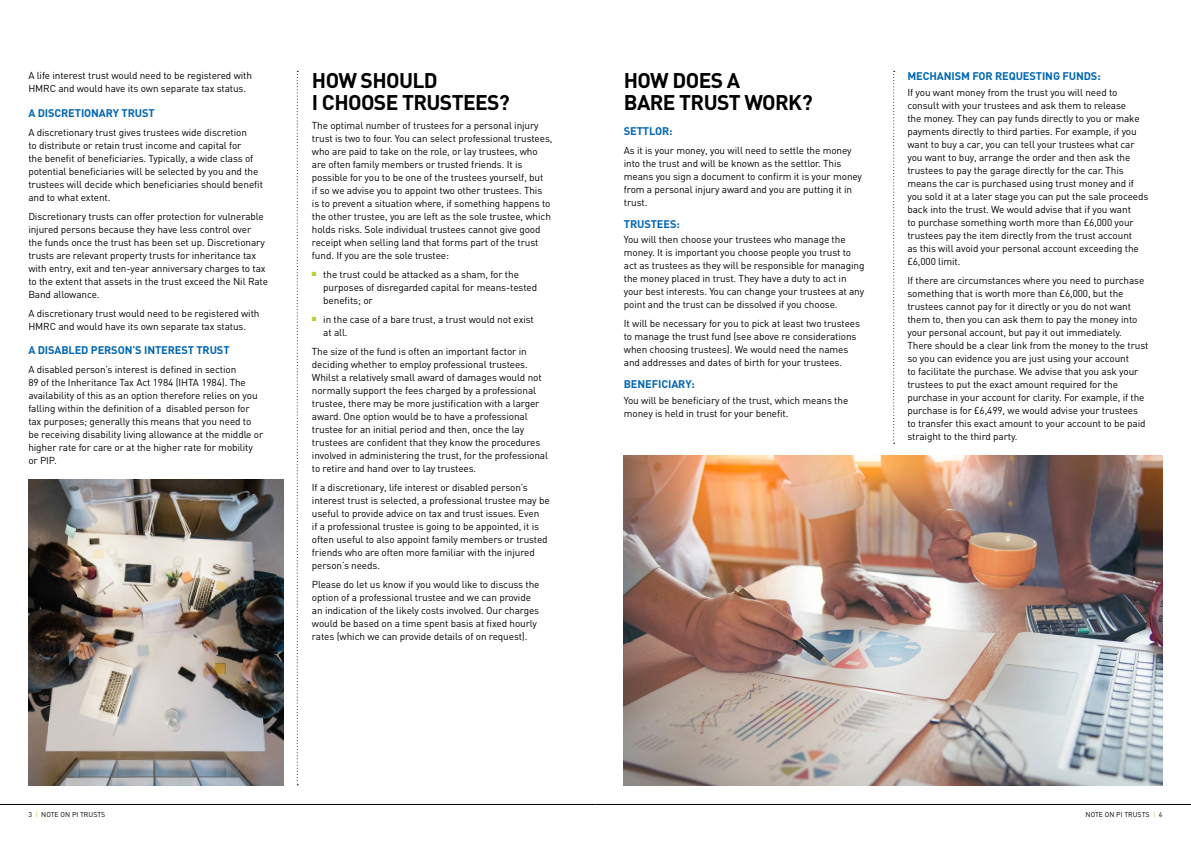
<style>
.page{position:relative;width:1191px;height:842px;background:#fff}
.page>*{position:absolute;margin:0;border:0;box-sizing:border-box;transform-origin:0 0}
.t1{font:700 21px/22px "DIN";letter-spacing:-.03em;color:#000}
.t2{font:700 11px "DIN";letter-spacing:-.01em;color:#0066b3}
.t3{font:10px/13px "DIN";letter-spacing:-.01em;color:#000}
.t4{font:7px "DIN";color:#000}
.s1{color:#b3d235}
</style>
<div class="page">
<img style="left:28px;top:480px;width:255px;height:305px">
<img style="left:624px;top:455px;width:538px;height:330px">
<svg style="left:297px;top:71px;width:1px;height:714px"></svg>
<svg style="left:893px;top:71px;width:1px;height:373px"></svg>
<hr style="left:595px;top:804px;width:596px;height:1px;background:#000">
<hr style="left:0;top:804px;width:595px;height:1px;background:#000">
<p class="t3" style="left:28px;top:69px;width:225px">A life interest trust would need to be registered with<br>HMRC and would have its own separate tax status.</p>
<p class="t2" style="left:28px;top:106px;width:128px">A DISCRETIONARY TRUST</p>
<p class="t3" style="left:28px;top:125px;width:236px">A discretionary trust gives trustees wide discretion<br>to distribute or retain trust income and capital for<br>the benefit of beneficiaries. Typically, a wide class of potential beneficiaries will be selected by you and the trustees will decide which beneficiaries should benefit and to what extent.</p>
<p class="t3" style="left:28px;top:209px;width:241px">Discretionary trusts can offer protection for vulnerable injured persons because they have less control over<br>the funds once the trust has been set up. Discretionary trusts are relevant property trusts for inheritance tax with entry, exit and ten-year anniversary charges to tax to the extent that assets in the trust exceed the Nil Rate Band allowance.</p>
<p class="t3" style="left:28px;top:306px;width:233px">A discretionary trust would need to be registered with<br>HMRC and would have its own separate tax status.</p>
<p class="t2" style="left:28px;top:343px;width:203px">A DISABLED PERSON’S INTEREST TRUST</p>
<p class="t3" style="left:28px;top:363px;width:236px">A disabled person’s interest is defined in section<br>89 of the Inheritance Tax Act 1984 (IHTA 1984). The availability of this as an option therefore relies on you falling within the definition of a disabled person for tax purposes; generally this means that you need to be receiving disability living allowance at the middle or higher rate for care or at the higher rate for mobility or PIP.</p>
<h1 class="t1" style="left:312px;top:69px;width:199px">HOW SHOULD<br>I CHOOSE TRUSTEES?</h1>
<p class="t3" style="left:312px;top:119px;width:242px">The optimal number of trustees for a personal injury trust is two to four. You can select professional trustees, who are paid to take on the role, or lay trustees, who are often family members or trusted friends. It is possible for you to be one of the trustees yourself, but<br>if so we advise you to appoint two other trustees. This<br>is to prevent a situation where, if something happens to the other trustee, you are left as the sole trustee, which holds risks. Sole individual trustees cannot give good receipt when selling land that forms part of the trust fund. If you are the sole trustee:</p>
<p class="t3" style="left:323px;top:268px;width:215px;text-indent:-11px"><sup>■</sup> the trust could be attacked as a sham, for the purposes of disregarded capital for means-tested benefits; or</p>
<p class="t3" style="left:323px;top:313px;width:212px;text-indent:-11px"><sup>■</sup> in the case of a bare trust, a trust would not exist at all.</p>
<p class="t3" style="left:312px;top:345px;width:238px">The size of the fund is often an important factor in deciding whether to employ professional trustees.<br>Whilst a relatively small award of damages would not normally support the fees charged by a professional trustee, there may be more justification with a larger award. One option would be to have a professional trustee for an initial period and then, once the lay trustees are confident that they know the procedures involved in administering the trust, for the professional to retire and hand over to lay trustees.</p>
<p class="t3" style="left:312px;top:481px;width:239px">If a discretionary, life interest or disabled person’s interest trust is selected, a professional trustee may be useful to provide advice on tax and trust issues. Even<br>if a professional trustee is going to be appointed, it is often useful to also appoint family members or trusted friends who are often more familiar with the injured person’s needs.</p>
<p class="t3" style="left:312px;top:578px;width:229px">Please do let us know if you would like to discuss the option of a professional trustee and we can provide an indication of the likely costs involved. Our charges would be based on a time spent basis at fixed hourly rates (which we can provide details of on request).</p>
<h1 class="t1" style="left:624px;top:69px;width:190px">HOW DOES A<br>BARE TRUST WORK?</h1>
<p class="t2" style="left:624px;top:123px;width:50px">SETTLOR:</p>
<p class="t3" style="left:624px;top:143px;width:240px">As it is your money, you will need to settle the money into the trust and will be known as the settlor. This means you sign a document to confirm it is your money from a personal injury award and you are putting it in trust.</p>
<p class="t2" style="left:624px;top:216px;width:57px">TRUSTEES:</p>
<p class="t3" style="left:624px;top:233px;width:242px">You will then choose your trustees who manage the money. It is important you choose people you trust to act as trustees as they will be responsible for managing the money placed in trust. They have a duty to act in your best interests. You can change your trustees at any point and the trust can be dissolved if you choose.</p>
<p class="t3" style="left:624px;top:317px;width:238px">It will be necessary for you to pick at least two trustees to manage the trust fund (see above re considerations when choosing trustees). We would need the names and addresses and dates of birth for your trustees.</p>
<p class="t2" style="left:624px;top:377px;width:73px">BENEFICIARY:</p>
<p class="t3" style="left:624px;top:394px;width:226px">You will be beneficiary of the trust, which means the money is held in trust for your benefit.</p>
<p class="t2" style="left:907px;top:69px;width:195px">MECHANISM FOR REQUESTING FUNDS:</p>
<p class="t3" style="left:907px;top:86px;width:242px">If you want money from the trust you will need to consult with your trustees and ask them to release<br>the money. They can pay funds directly to you or make payments directly to third parties. For example, if you want to buy a car, you can tell your trustees what car you want to buy, arrange the order and then ask the trustees to pay the garage directly for the car. This means the car is purchased using trust money and if you sold it at a later stage you can put the sale proceeds back into the trust. We would advise that if you want<br>to purchase something worth more than £6,000 your trustees pay the item directly from the trust account<br>as this will avoid your personal account exceeding the £6,000 limit.</p>
<p class="t3" style="left:907px;top:274px;width:242px">If there are circumstances where you need to purchase something that is worth more than £6,000, but the trustees cannot pay for it directly or you do not want them to, then you can ask them to pay the money into your personal account, but pay it out immediately.<br>There should be a clear link from the money to the trust so you can evidence you are just using your account<br>to facilitate the purchase. We advise that you ask your trustees to put the exact amount required for the purchase in your account for clarity. For example, if the purchase is for £6,499, we would advise your trustees to transfer this exact amount to your account to be paid straight to the third party.</p>
<p class="t4" style="left:28px;top:810px;width:79px">3 <span class="s1">|</span> NOTE ON PI TRUSTS</p>
<p class="t4" style="left:1085px;top:810px;width:79px">NOTE ON PI TRUSTS <span class="s1">|</span> 4</p>
</div>
